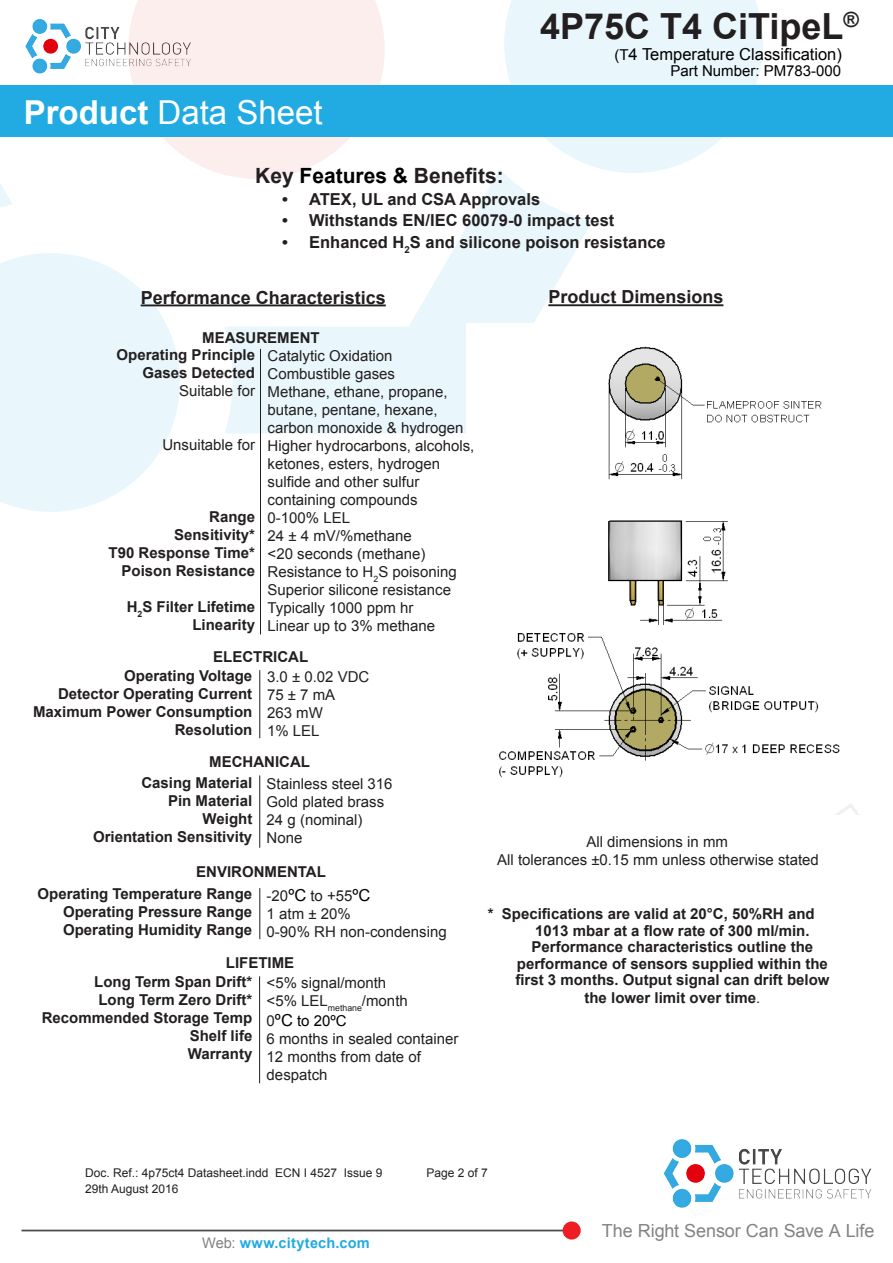
<style>
.page{position:relative;width:893px;height:1263px;background:#fff}
.page>*{position:absolute;margin:0;border:0;box-sizing:border-box;transform-origin:0 0}
.t1{font:700 36px "Arial";color:#231f20}
.t2{font:33px "Arial";color:#fff}
.t3{font:700 21px "Arial";color:#231f20}
.Characteristics_Titl{font:700 18px "Arial";color:#231f20}
.t4{font:18px "Arial";letter-spacing:-.005em;color:#818386}
.t5{font:700 16.5px "Arial";color:#231f20}
.t6{font:16.5px "Arial";color:#000}
.spec2{font:15px/18px "Arial";color:#231f20}
.spec{font:700 15px/18px "Arial";color:#231f20;text-align:right}
.notes{font:700 15px "Arial";color:#231f20}
.Head_2{font:15px/18px "Arial";color:#231f20;text-align:center}
.spec-2{font:15px "Arial";color:#231f20}
.spec-3{font:15px "Arial";color:#000}
.t7{font:700 14.55px "Arial";letter-spacing:.015em;color:#22abe2}
.t8{font:12px "Arial";color:#231f20}
.s1{font-weight:700}
.s2{font-size:15px}
.s3{color:#000}
.s4{font-weight:400}
.s5{font-size:16.5px;color:#000}
.s6{color:#231f20}
.s7{font-size:16.5px}
.s8{font-weight:400;color:#808181}
</style>
<div class="page">
<hr style="left:21px;top:1229px;width:554px;height:2px;background:#4b4c4d">
<div style="left:563px;top:1221px;width:18px;height:18px;background:#ee1d23;border-radius:50%"></div>
<img style="left:663px;top:1139px;width:209px;height:69px">
<img style="left:25px;top:19px;width:102px;height:55px">
<svg style="left:225px;top:169px;width:368px;height:265px;fill:#e9f6fc"></svg>
<svg style="left:0;top:85px;width:13px;height:123px"></svg>
<svg style="left:0;top:253px;width:180px;height:259px;fill:#e9f6fc"></svg>
<svg style="left:504px;top:0;width:259px;height:173px"></svg>
<svg style="left:128px;top:0;width:257px;height:179px;fill:#fdeeee"></svg>
<div style="left:0;top:86px;width:893px;height:51px;background:#22abe2"></div>
<hr style="left:141px;top:304px;width:245px;height:2px;background:#231f20">
<hr style="left:548px;top:304px;width:175px;height:2px;background:#231f20">
<hr style="left:259px;top:670px;width:1px;height:68px;background:#231f20">
<hr style="left:259px;top:775px;width:1px;height:73px;background:#231f20">
<hr style="left:259px;top:888px;width:1px;height:51px;background:#231f20">
<hr style="left:259px;top:976px;width:1px;height:107px;background:#231f20">
<img style="left:466px;top:323px;width:393px;height:491px">
<hr style="left:260px;top:349px;width:1px;height:285px;background:#231f20">
<h2 class="t2" style="left:24px;top:91px;width:300px"><span class="s1">Product</span> Data Sheet</h2>
<h1 class="t1" style="left:540px;top:2px;width:320px">4P75C T4 CiTipeL<sup>®</sup></h1>
<p class="spec-3" style="left:670px;top:61px;width:172px">Part Number: PM783-000</p>
<p class="t6" style="left:614px;top:43px;width:229px"><span class="s2">(T</span>4 Temperature Classification)</p>
<p class="t3" style="left:255px;top:162px;width:250px">Key <span class="s3">Features &amp;</span> Benefits:</p>
<p class="t5" style="left:282px;top:188px;width:260px">• ATEX, UL and CSA Approvals</p>
<p class="t5" style="left:282px;top:209px;width:334px">• Withstands EN/IEC 60079-0 impact test</p>
<p class="t5" style="left:282px;top:231px;width:385px">• Enhanced H<sub>2</sub>S and silicone poison resistance</p>
<p class="Characteristics_Titl" style="left:141px;top:285px;width:247px">Performance Characteristics</p>
<p class="notes" style="left:202px;top:327px;width:119px">MEASUREMENT</p>
<p class="spec" style="left:117px;top:346px;width:140px">Operating Principle</p>
<p class="spec" style="left:142px;top:364px;width:114px">Gases Detected<br><span class="s4">Suitable for</span></p>
<p class="spec-2" style="left:162px;top:435px;width:94px">Unsuitable for</p>
<p class="spec" style="left:209px;top:508px;width:47px">Range</p>
<p class="spec" style="left:174px;top:526px;width:82px">Sensitivity*</p>
<p class="spec" style="left:109px;top:544px;width:148px">T90 Response Time*</p>
<p class="spec" style="left:122px;top:562px;width:135px">Poison Resistance</p>
<p class="spec" style="left:127px;top:598px;width:130px">H<sub>2</sub>S Filter Lifetime</p>
<p class="spec" style="left:192px;top:616px;width:64px">Linearity</p>
<p class="spec2" style="left:268px;top:347px;width:127px">Catalytic Oxidation</p>
<p class="spec2" style="left:268px;top:365px;width:208px">Combustible gases<br>Methane, ethane, propane, butane, pentane, hexane, carbon monoxide &amp; hydrogen<br>Higher hydrocarbons, alcohols, ketones, esters, hydrogen sulfide and other sulfur containing compounds</p>
<p class="spec2" style="left:268px;top:509px;width:84px">0-100% LEL</p>
<p class="spec2" style="left:268px;top:527px;width:146px">24 ± 4 mV/%methane</p>
<p class="spec2" style="left:268px;top:545px;width:159px">&lt;20 seconds (methane)</p>
<p class="spec2" style="left:268px;top:563px;width:191px">Resistance to H<sub>2</sub>S poisoning<br>Superior silicone resistance</p>
<p class="spec2" style="left:268px;top:599px;width:147px">Typically 1000 ppm hr</p>
<p class="spec2" style="left:268px;top:617px;width:169px">Linear up to 3% methane</p>
<p class="notes" style="left:213px;top:646px;width:96px">ELECTRICAL</p>
<p class="spec" style="left:124px;top:667px;width:130px">Operating Voltage</p>
<p class="spec" style="left:58px;top:685px;width:196px">Detector Operating Current</p>
<p class="spec" style="left:33px;top:703px;width:221px">Maximum Power Consumption</p>
<p class="spec" style="left:175px;top:721px;width:79px">Resolution</p>
<p class="spec2" style="left:267px;top:668px;width:104px">3.0 ± 0.02 VDC</p>
<p class="spec2" style="left:267px;top:686px;width:70px">75 ± 7 mA</p>
<p class="spec2" style="left:267px;top:704px;width:57px">263 mW</p>
<p class="spec2" style="left:267px;top:722px;width:54px">1% LEL</p>
<p class="notes" style="left:209px;top:751px;width:102px">MECHANICAL</p>
<p class="spec" style="left:141px;top:774px;width:112px">Casing Material</p>
<p class="spec" style="left:168px;top:792px;width:86px">Pin Material</p>
<p class="spec" style="left:203px;top:810px;width:51px">Weight</p>
<p class="spec" style="left:93px;top:828px;width:161px">Orientation Sensitivity</p>
<p class="spec2" style="left:267px;top:775px;width:127px">Stainless steel 316</p>
<p class="spec2" style="left:267px;top:793px;width:119px">Gold plated brass</p>
<p class="spec2" style="left:267px;top:811px;width:97px">24 g (nominal)</p>
<p class="spec-2" style="left:267px;top:828px;width:37px">None</p>
<p class="notes" style="left:196px;top:862px;width:131px">ENVIRONMENTAL</p>
<p class="spec" style="left:38px;top:885px;width:216px">Operating Temperature Range</p>
<p class="spec" style="left:63px;top:903px;width:191px">Operating Pressure Range</p>
<p class="spec" style="left:63px;top:921px;width:191px">Operating Humidity Range</p>
<p class="spec2" style="left:267px;top:887px;width:105px">-20<span class="s5">ºC</span> to +55<span class="s5">ºC</span></p>
<p class="spec2" style="left:267px;top:905px;width:86px">1 atm ± 20%</p>
<p class="spec2" style="left:267px;top:923px;width:182px">0-90% RH non-condensing</p>
<p class="notes" style="left:226px;top:952px;width:70px">LIFETIME</p>
<p class="spec" style="left:94px;top:973px;width:160px">Long Term Span Drift*</p>
<p class="spec" style="left:98px;top:991px;width:155px">Long Term Zero Drift*</p>
<p class="spec" style="left:42px;top:1009px;width:212px">Recommended Storage Temp</p>
<p class="spec" style="left:190px;top:1027px;width:64px">Shelf life</p>
<p class="spec" style="left:188px;top:1045px;width:66px">Warranty</p>
<p class="spec2" style="left:267px;top:974px;width:121px">&lt;5% signal/month</p>
<p class="spec2" style="left:267px;top:992px;width:143px">&lt;5% LEL<sub>methane</sub>/month</p>
<p class="spec-3" style="left:267px;top:1011px;width:82px"><span class="s6">0</span><span class="s7">ºC</span> to 20ºC</p>
<p class="spec-2" style="left:267px;top:1029px;width:193px">6 months in sealed container</p>
<p class="spec2" style="left:267px;top:1048px;width:156px">12 months from date of despatch</p>
<p class="Characteristics_Titl" style="left:548px;top:285px;width:177px">Product Dimensions</p>
<p class="Head_2" style="left:497px;top:832px;width:323px">All dimensions in mm<br>All tolerances ±0.15 mm unless otherwise stated</p>
<p class="notes" style="left:488px;top:904px;width:328px">* Specifications are valid at 20°C, 50%RH and</p>
<p class="notes" style="left:535px;top:920px;width:276px">1013 mbar at a flow rate of 300 ml/min.</p>
<p class="notes" style="left:531px;top:937px;width:283px">Performance characteristics outline the</p>
<p class="notes" style="left:517px;top:953px;width:312px">performance of sensors supplied within the</p>
<p class="notes" style="left:515px;top:970px;width:316px">first 3 months. Output signal can drift below</p>
<p class="notes" style="left:584px;top:988px;width:177px">the lower limit over time<span class="s4">.</span></p>
<p class="t8" style="left:85px;top:1165px;width:299px">Doc. Ref.: 4p75ct4 Datasheet.indd ECN I 4527 Issue 9</p>
<p class="t8" style="left:426px;top:1165px;width:63px">Page 2 of 7</p>
<p class="t8" style="left:85px;top:1181px;width:95px">29th August 2016</p>
<p class="t7" style="left:202px;top:1233px;width:169px"><span class="s8">Web:</span> www.citytech.com</p>
<p class="t4" style="left:602px;top:1219px;width:274px">The Right Sensor Can Save A Life</p>
</div>
